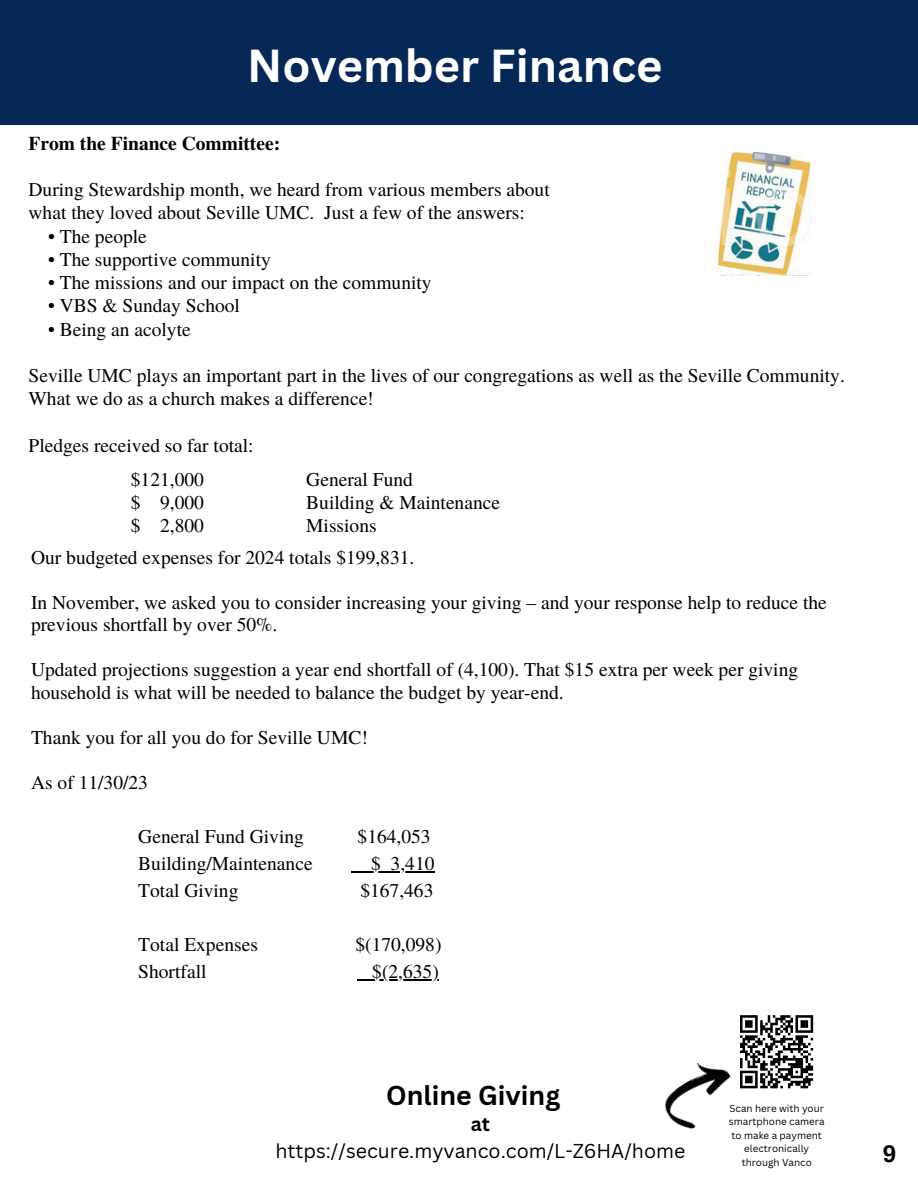
<style>
.page{position:relative;width:918px;height:1188px;background:#fff}
.page>*{position:absolute;margin:0;border:0;box-sizing:border-box;transform-origin:0 0}
.t1{font:700 45px "Canva Sans";color:#fff}
.t2{font:700 26.55px "Canva Sans";color:#000}
.t3{font:700 24px "Arimo";color:#000}
.t4{font:19.5px/22.5px "Te X Gyre Termes";color:#000}
.t5{font:19.5px "Canva Sans";color:#000}
.t6{font:700 19.5px "Te X Gyre Termes";color:#000}
.t7{font:700 19.5px "Canva Sans";color:#000}
.t8{font:9.9px/13.5px "Canva Sans";color:#000;text-align:center}
</style>
<div class="page">
<div style="left:0;top:0;width:918px;height:125px;background:#052857"></div>
<img style="left:715px;top:153px;width:96px;height:122px">
<svg style="left:740px;top:1015px;width:74px;height:74px"></svg>
<img style="left:665px;top:1052px;width:78px;height:77px">
<svg style="left:352px;top:871px;width:39px;height:1px"></svg>
<hr style="left:391px;top:871px;width:44px;height:1px;background:#000">
<svg style="left:358px;top:979px;width:14px;height:1px"></svg>
<hr style="left:372px;top:979px;width:67px;height:1px;background:#000">
<p class="t1" style="left:247px;top:34px;width:417px">November Finance</p>
<p class="t6" style="left:29px;top:128px;width:253px">From the Finance Committee:</p>
<p class="t4" style="left:29px;top:177px;width:523px">During Stewardship month, we heard from various members about</p>
<p class="t4" style="left:29px;top:201px;width:498px">what they loved about Seville UMC. Just a few of the answers:</p>
<p class="t4" style="left:48px;top:224px;width:100px">• The people</p>
<p class="t4" style="left:48px;top:247px;width:224px">• The supportive community</p>
<p class="t4" style="left:48px;top:270px;width:385px">• The missions and our impact on the community</p>
<p class="t4" style="left:48px;top:294px;width:193px">• VBS &amp; Sunday School</p>
<p class="t4" style="left:48px;top:317px;width:144px">• Being an acolyte</p>
<p class="t4" style="left:29px;top:363px;width:818px;line-height:23.2px">Seville UMC plays an important part in the lives of our congregations as well as the Seville Community.<br>What we do as a church makes a difference!</p>
<p class="t4" style="left:29px;top:433px;width:227px">Pledges received so far total:</p>
<p class="t4" style="left:131px;top:467px;width:75px">$121,000</p>
<p class="t4" style="left:306px;top:467px;width:108px">General Fund</p>
<p class="t4" style="left:131px;top:490px;width:75px">$ 9,000</p>
<p class="t4" style="left:306px;top:490px;width:195px">Building &amp; Maintenance</p>
<p class="t4" style="left:131px;top:513px;width:75px">$ 2,800</p>
<p class="t4" style="left:306px;top:513px;width:72px">Missions</p>
<p class="t4" style="left:31px;top:545px;width:385px">Our budgeted expenses for 2024 totals $199,831.</p>
<p class="t4" style="left:31px;top:590px;width:797px">In November, we asked you to consider increasing your giving – and your response help to reduce the previous shortfall by over 50%.</p>
<p class="t4" style="left:31px;top:657px;width:769px">Updated projections suggestion a year end shortfall of (4,100). That $15 extra per week per giving household is what will be needed to balance the budget by year-end.</p>
<p class="t4" style="left:31px;top:725px;width:338px">Thank you for all you do for Seville UMC!</p>
<p class="t4" style="left:31px;top:770px;width:118px">As of 11/30/23</p>
<p class="t4" style="left:138px;top:824px;width:167px">General Fund Giving</p>
<p class="t4" style="left:358px;top:824px;width:75px">$164,053</p>
<p class="t4" style="left:138px;top:851px;width:176px">Building/Maintenance</p>
<p class="t4" style="left:371px;top:851px;width:65px">$ 3,410</p>
<p class="t4" style="left:138px;top:878px;width:102px">Total Giving</p>
<p class="t4" style="left:360px;top:878px;width:75px">$167,463</p>
<p class="t4" style="left:138px;top:932px;width:121px">Total Expenses</p>
<p class="t4" style="left:355px;top:932px;width:88px">$(170,098)</p>
<p class="t4" style="left:138px;top:959px;width:70px">Shortfall</p>
<p class="t4" style="left:372px;top:959px;width:68px">$(2,635)</p>
<p class="t2" style="left:386px;top:1076px;width:176px">Online Giving</p>
<p class="t7" style="left:471px;top:1110px;width:21px">at</p>
<p class="t5" style="left:275px;top:1137px;width:412px">https://secure.myvanco.com/L-Z6HA/home</p>
<p class="t8" style="left:729px;top:1101px;width:97px">Scan here with your smartphone camera to make a payment electronically through Vanco</p>
<p class="t3" style="left:883px;top:1140px;width:15px">9</p>
</div>
